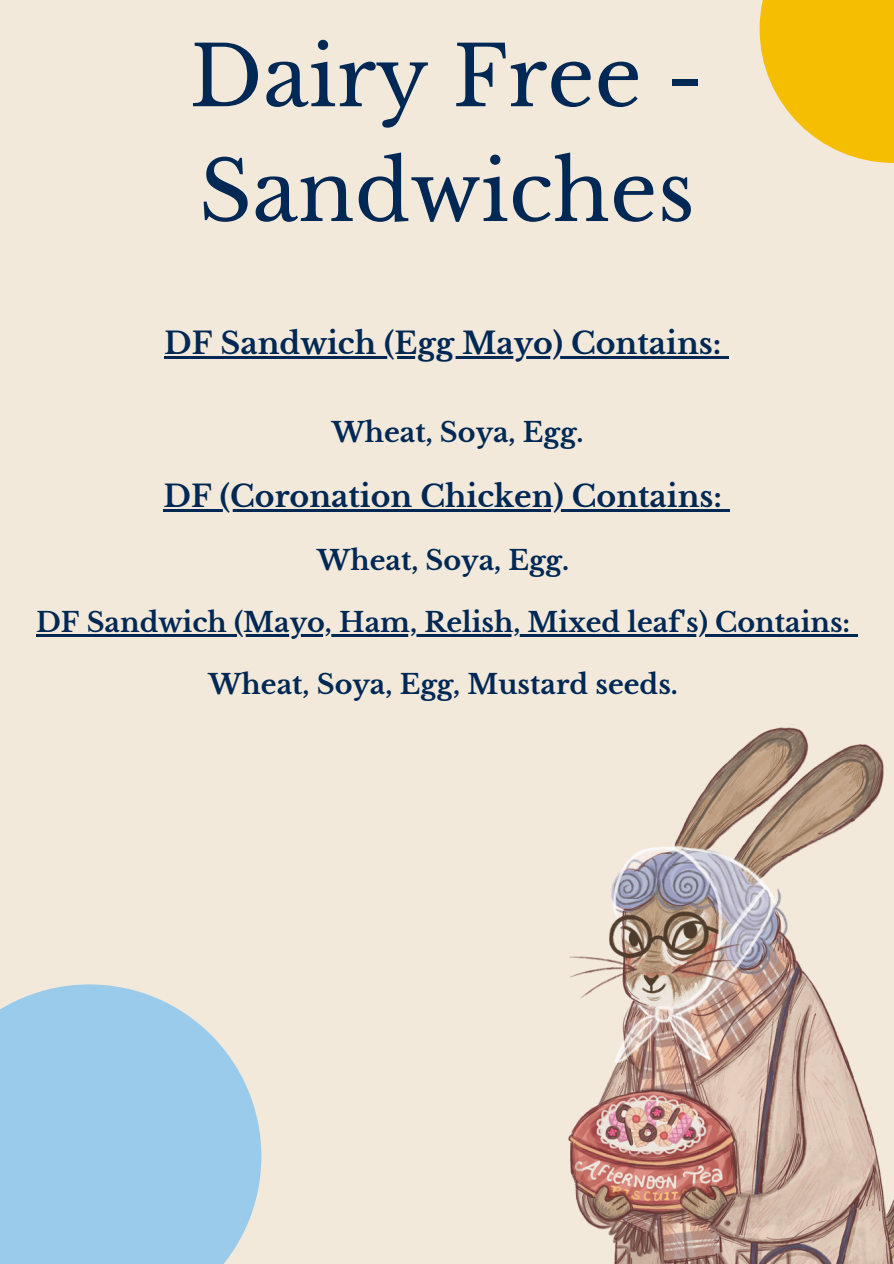
<style>
.page{position:relative;width:894px;height:1264px;background:#fff}
.page>*{position:absolute;margin:0;border:0;box-sizing:border-box;transform-origin:0 0}
.t1{font:82.5px/114.8px "Libre Baskerville";color:#002855}
.t2{font:700 30px "Libre Baskerville";color:#002855}
.t3{font:700 27px "Libre Baskerville";color:#002855}
</style>
<div class="page">
<div style="left:0;top:0;width:893px;height:1263px;background:#f2e9db"></div>
<img style="left:568px;top:724px;width:325px;height:539px">
<div style="left:0;top:984px;width:261px;height:279px;background:#9bcbeb"></div>
<hr style="left:164px;top:356px;width:557px;height:2px;background:#002855">
<svg style="left:721px;top:356px;width:8px;height:2px"></svg>
<hr style="left:163px;top:509px;width:558px;height:2px;background:#002855">
<svg style="left:721px;top:509px;width:8px;height:2px"></svg>
<hr style="left:36px;top:634px;width:814px;height:2px;background:#002855">
<svg style="left:850px;top:634px;width:7px;height:2px"></svg>
<svg style="left:759px;top:0;width:134px;height:163px;fill:#f6be00"></svg>
<p class="t1" style="left:190px;top:20px;width:515px">Dairy Free -<br>Sandwiches</p>
<h1 class="t2" style="left:164px;top:325px;width:558px">DF Sandwich (Egg Mayo) Contains:</h1>
<p class="t3" style="left:331px;top:415px;width:253px">Wheat, Soya, Egg.</p>
<p class="t2" style="left:163px;top:478px;width:559px">DF (Coronation Chicken) Contains:</p>
<p class="t3" style="left:317px;top:544px;width:253px">Wheat, Soya, Egg.</p>
<p class="t3" style="left:36px;top:606px;width:815px">DF Sandwich (Mayo, Ham, Relish, Mixed leaf's) Contains:</p>
<p class="t3" style="left:208px;top:667px;width:471px">Wheat, Soya, Egg, Mustard seeds.</p>
</div>
